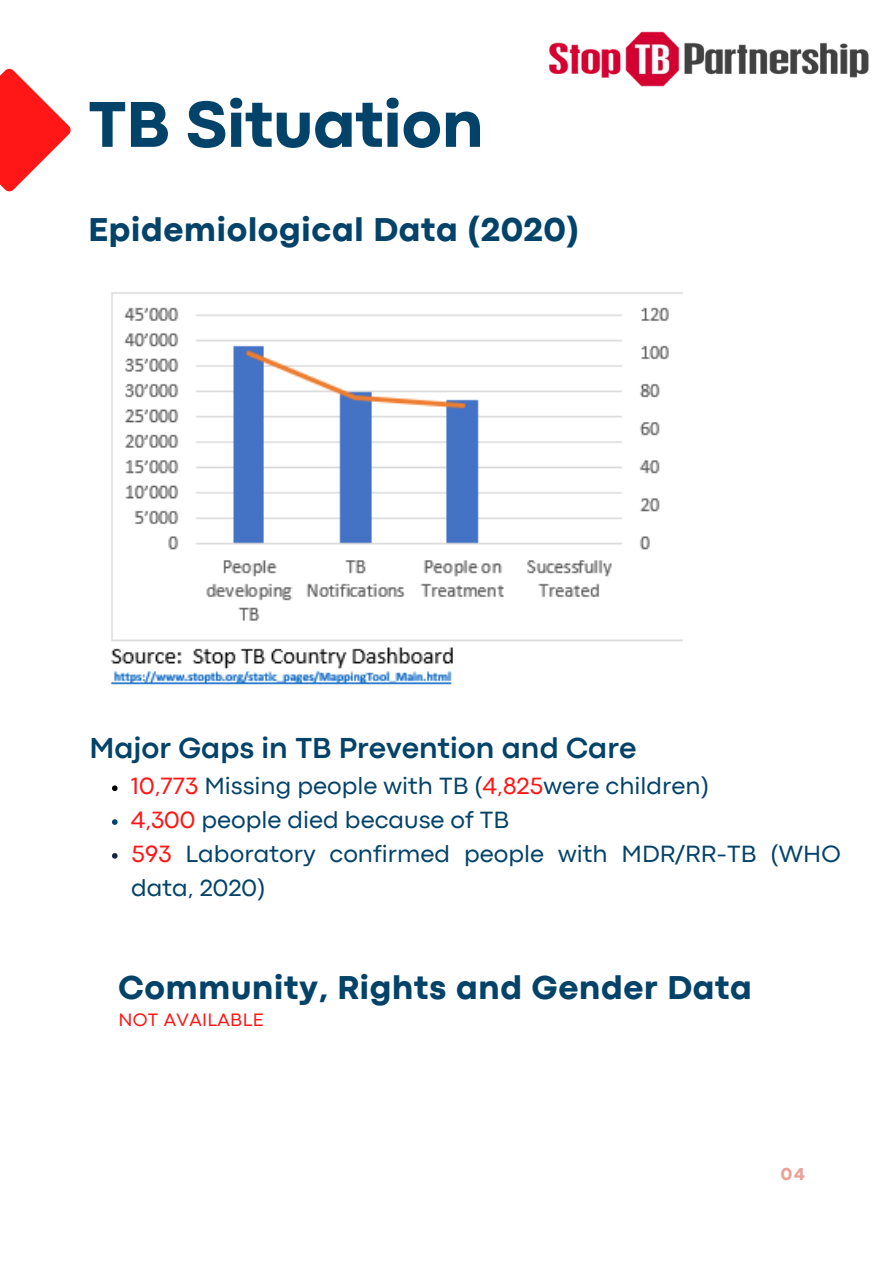
<style>
.page{position:relative;width:894px;height:1264px;background:#fff}
.page>*{position:absolute;margin:0;border:0;box-sizing:border-box;transform-origin:0 0}
.t1{font:800 67.5px "Codec Pro";color:#044369}
.t2{font:800 34.5px "Codec Pro";letter-spacing:.02em;color:#044369}
.t3{font:700 30.15px "Codec Pro";color:#044369}
.t4{font:24.6px/33.8px "Codec Pro";color:#044369}
.t5{font:18.75px "Codec Pro";letter-spacing:.02em;color:#ff1616}
.t6{font:800 18px "Codec Pro";color:#e8a399}
.s1{color:#ff1616}
</style>
<div class="page">
<svg style="left:0;top:68px;width:71px;height:124px"></svg>
<img style="left:549px;top:31px;width:320px;height:56px">
<img style="left:111px;top:292px;width:571px;height:393px">
<svg style="left:112px;top:785px;width:6px;height:6px"></svg>
<svg style="left:112px;top:819px;width:6px;height:5px"></svg>
<svg style="left:112px;top:853px;width:6px;height:5px"></svg>
<h1 class="t1" style="left:88px;top:100px;width:397px">TB Situation</h1>
<h2 class="t2" style="left:88px;top:217px;width:492px">Epidemiological Data (2020)</h2>
<p class="t3" style="left:89px;top:737px;width:548px">Major Gaps in TB Prevention and Care</p>
<p class="t4" style="left:131px;top:771px;width:710px"><span class="s1">10,773</span> Missing people with TB (<span class="s1">4,825</span>were children)<br><span class="s1">4,300</span> people died because of TB<br><span class="s1">593</span> Laboratory confirmed people with MDR/RR-TB (WHO data, 2020)</p>
<h2 class="t2" style="left:118px;top:975px;width:635px">Community, Rights and Gender Data</h2>
<p class="t5" style="left:118px;top:1013px;width:147px">NOT AVAILABLE</p>
<p class="t6" style="left:780px;top:1167px;width:25px">04</p>
</div>
